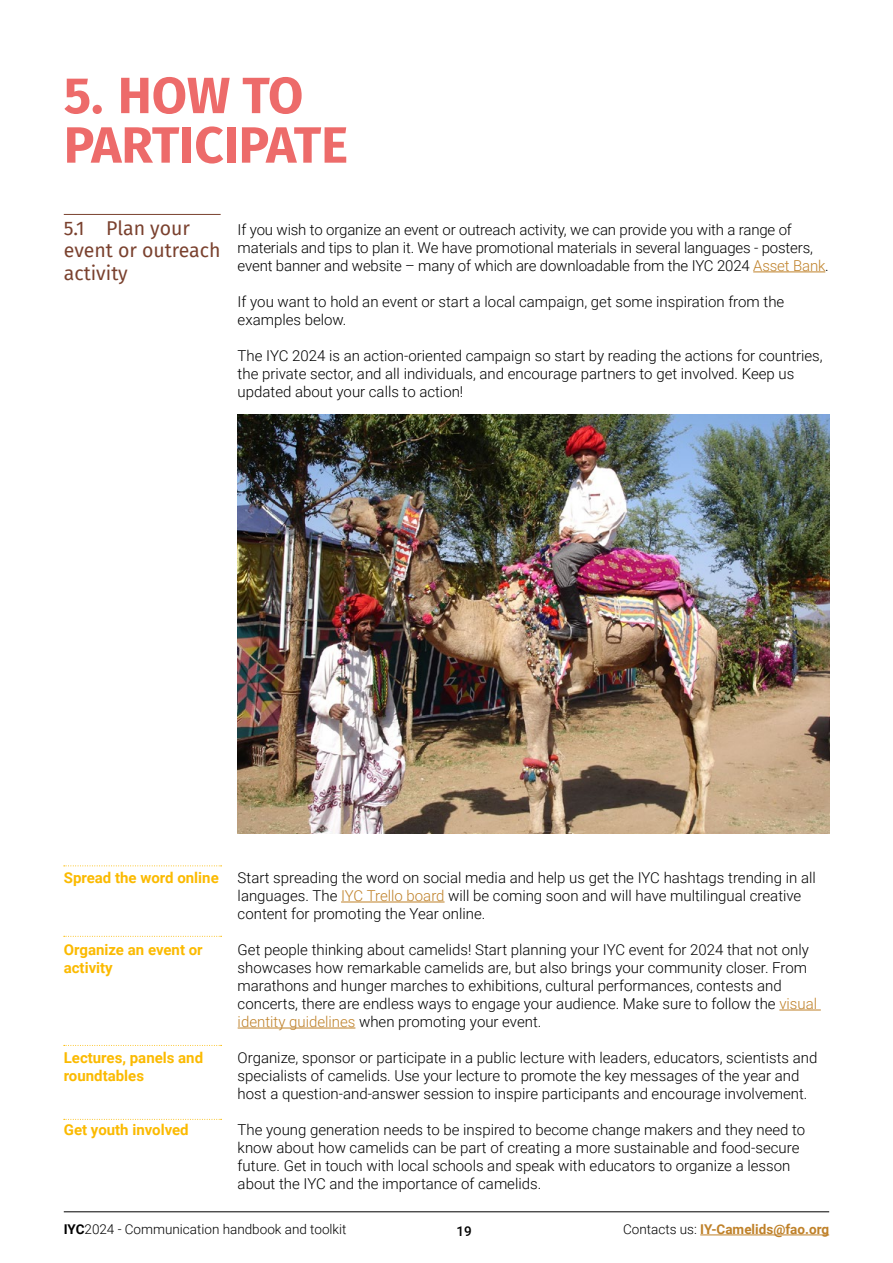
<style>
.page{position:relative;width:893px;height:1263px;background:#fff}
.page>*{position:absolute;margin:0;border:0;box-sizing:border-box;transform-origin:0 0}
.t1{font:700 51px/49.5px "Fira Sans";color:#ed6b6a}
.t2{font:19.5px/22.5px "Fira Sans";color:#7a412e}
.t3{font:300 15px/18px "Roboto";color:#000}
.t4{font:700 15px/18px "Roboto";color:#fbba00}
.t5{font:300 13.5px "Roboto";color:#000}
.t6{font:700 13.5px "Roboto";color:#bf8129}
.t7{font:500 13.5px "Roboto";color:#000}
.s1{color:#bf8129}
.s2{font-weight:700}
.s3{font-weight:300;color:#000}
</style>
<div class="page">
<hr style="left:700px;top:1234px;width:129px;height:1px;background:#bf8129">
<hr style="left:64px;top:1211px;width:765px;height:1px;background:#000">
<hr style="left:753px;top:272px;width:72px;height:1px;background:#bf8129">
<hr style="left:341px;top:902px;width:104px;height:1px;background:#bf8129">
<hr style="left:779px;top:1010px;width:42px;height:1px;background:#bf8129">
<hr style="left:238px;top:1028px;width:117px;height:1px;background:#bf8129">
<img style="left:238px;top:415px;width:591px;height:418px">
<hr style="left:64px;top:214px;width:157px;height:1px;background:#7a412e">
<svg style="left:64px;top:865px;width:158px;height:1px"></svg>
<svg style="left:64px;top:936px;width:158px;height:1px"></svg>
<svg style="left:64px;top:1045px;width:158px;height:1px"></svg>
<svg style="left:64px;top:1119px;width:158px;height:1px"></svg>
<h1 class="t1" style="left:64px;top:67px;width:286px">5. HOW TO<br>PARTICIPATE</h1>
<h2 class="t2" style="left:64px;top:216px;width:158px">5.1 Plan your event or outreach activity</h2>
<p class="t3" style="left:238px;top:220px;width:593px">If you wish to organize an event or outreach activity, we can provide you with a range of materials and tips to plan it. We have promotional materials in several languages - posters, event banner and website – many of which are downloadable from the IYC 2024 <span class="s1">Asset Bank</span>.</p>
<p class="t3" style="left:238px;top:292px;width:548px">If you want to hold an event or start a local campaign, get some inspiration from the examples below.</p>
<p class="t3" style="left:238px;top:346px;width:587px">The IYC 2024 is an action-oriented campaign so start by reading the actions for countries, the private sector, and all individuals, and encourage partners to get involved. Keep us updated about your calls to action!</p>
<p class="t4" style="left:64px;top:868px;width:156px">Spread the word online</p>
<p class="t4" style="left:64px;top:940px;width:140px">Organize an event or activity</p>
<p class="t4" style="left:64px;top:1048px;width:141px">Lectures, panels and roundtables</p>
<p class="t4" style="left:64px;top:1120px;width:126px">Get youth involved</p>
<p class="t3" style="left:238px;top:868px;width:580px">Start spreading the word on social media and help us get the IYC hashtags trending in all languages. The <span class="s1">IYC Trello board</span> will be coming soon and will have multilingual creative content for promoting the Year online.</p>
<p class="t3" style="left:238px;top:940px;width:581px">Get people thinking about camelids! Start planning your IYC event for 2024 that not only showcases how remarkable camelids are, but also brings your community closer. From marathons and hunger marches to exhibitions, cultural performances, contests and concerts, there are endless ways to engage your audience. Make sure to follow the <span class="s1">visual identity guidelines</span> when promoting your event.</p>
<p class="t3" style="left:238px;top:1048px;width:581px">Organize, sponsor or participate in a public lecture with leaders, educators, scientists and specialists of camelids. Use your lecture to promote the key messages of the year and host a question-and-answer session to inspire participants and encourage involvement.</p>
<p class="t3" style="left:238px;top:1120px;width:569px">The young generation needs to be inspired to become change makers and they need to know about how camelids can be part of creating a more sustainable and food-secure future. Get in touch with local schools and speak with educators to organize a lesson about the IYC and the importance of camelids.</p>
<p class="t5" style="left:64px;top:1220px;width:284px"><span class="s2">IYC</span>2024 - Communication handbook and toolkit</p>
<p class="t7" style="left:457px;top:1222px;width:17px">19</p>
<p class="t6" style="left:623px;top:1220px;width:208px"><span class="s3">Contacts us:</span> IY-Camelids@fao.org</p>
</div>
